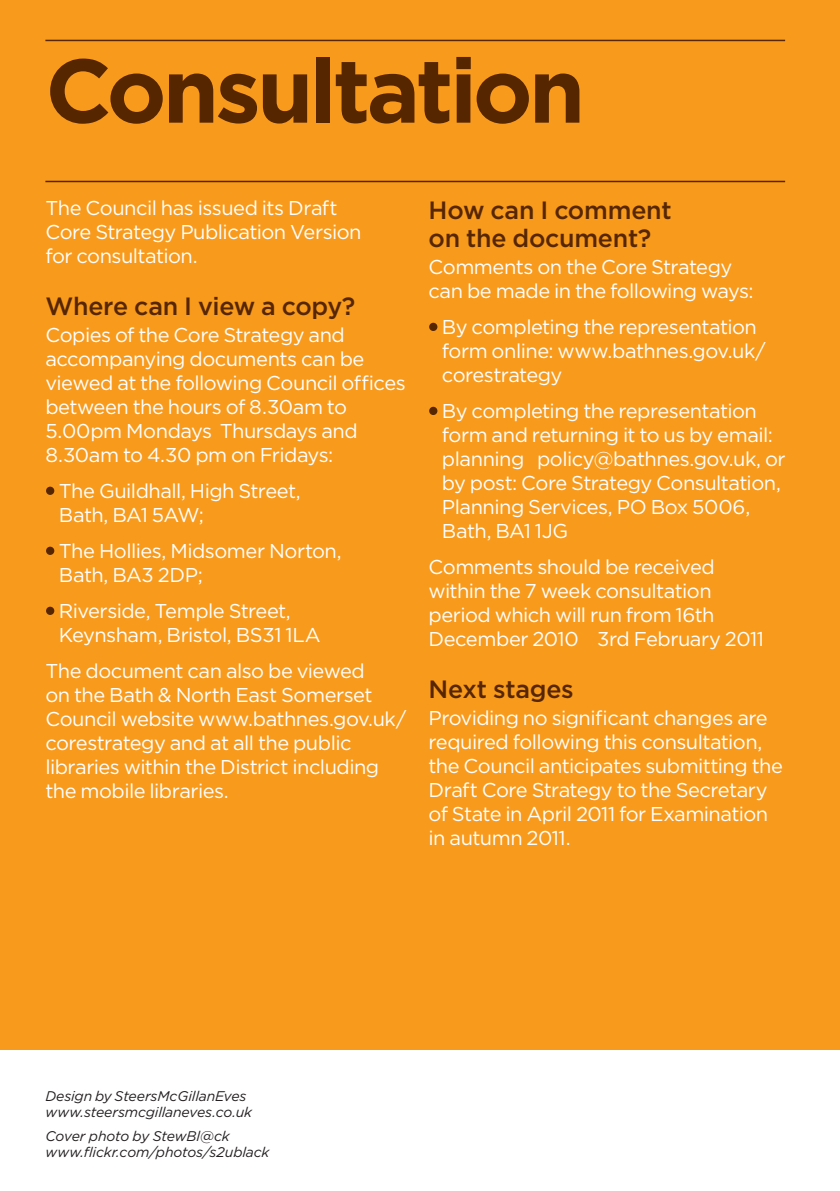
<style>
.page{position:relative;width:840px;height:1191px;background:#fff}
.page>*{position:absolute;margin:0;border:0;box-sizing:border-box;transform-origin:0 0}
.t1{font:700 90px "Gotham";letter-spacing:-.04em;color:#562600}
.t2{font:500 25px/28px "Gotham";letter-spacing:-.01em;color:#562600}
.t3{font:20px/24px "Gotham";letter-spacing:-.025em;color:#fff}
.t4{font:italic 14px/16px "Gotham";letter-spacing:-.01em;color:#231f20}
.s1{color:#562600}
</style>
<div class="page">
<div style="left:0;top:0;width:839px;height:1049px;background:#f89a1c"></div>
<hr style="left:45px;top:181px;width:739px;height:1px;background:#562600">
<hr style="left:45px;top:40px;width:739px;height:1px;background:#562600">
<div style="left:46px;top:486px;width:8px;height:9px;border:3px solid #562600;border-radius:3px"></div>
<div style="left:46px;top:546px;width:8px;height:9px;border:3px solid #562600;border-radius:3px"></div>
<div style="left:46px;top:606px;width:8px;height:9px;border:3px solid #562600;border-radius:3px"></div>
<div style="left:429px;top:323px;width:8px;height:8px;border:3px solid #562600;border-radius:3px"></div>
<div style="left:429px;top:407px;width:8px;height:8px;border:3px solid #562600;border-radius:3px"></div>
<h1 class="t1" style="left:45px;top:39px;width:541px">Consultation</h1>
<p class="t3" style="left:45px;top:196px;width:317px">The Council has issued its Draft<br>Core Strategy Publication Version for consultation.</p>
<h4 class="t2" style="left:45px;top:292px;width:311px">Where can I view a copy?</h4>
<p class="t3" style="left:45px;top:322px;width:361px">Copies of the Core Strategy and accompanying documents can be viewed at the following Council offices between the hours of 8.30am to<br>5.00pm Mondays Thursdays and<br>8.30am to 4.30 pm on Fridays:</p>
<p class="t3" style="left:59px;top:478px;width:243px;text-indent:-13px"><span class="s1">•</span> The Guildhall, High Street,<br>Bath, BA1 5AW;</p>
<p class="t3" style="left:59px;top:538px;width:284px;text-indent:-13px"><span class="s1">•</span> The Hollies, Midsomer Norton,<br>Bath, BA3 2DP;</p>
<p class="t3" style="left:59px;top:598px;width:263px;text-indent:-13px"><span class="s1">•</span> Riverside, Temple Street,<br>Keynsham, Bristol, BS31 1LA</p>
<p class="t3" style="left:45px;top:658px;width:362px">The document can also be viewed<br>on the Bath &amp; North East Somerset Council website www.bathnes.gov.uk/ corestrategy and at all the public libraries within the District including the mobile libraries.</p>
<h4 class="t2" style="left:428px;top:196px;width:244px">How can I comment on the document?</h4>
<p class="t3" style="left:428px;top:254px;width:326px">Comments on the Core Strategy can be made in the following ways:</p>
<p class="t3" style="left:441px;top:314px;width:325px;text-indent:-13px"><span class="s1">•</span> By completing the representation form online: www.bathnes.gov.uk/ corestrategy</p>
<p class="t3" style="left:441px;top:398px;width:345px;text-indent:-13px"><span class="s1">•</span> By completing the representation form and returning it to us by email: planning policy@bathnes.gov.uk, or by post: Core Strategy Consultation,<br>Planning Services, PO Box 5006,<br>Bath, BA1 1JG</p>
<p class="t3" style="left:428px;top:554px;width:337px">Comments should be received within the 7 week consultation period which will run from 16th<br>December 2010 3rd February 2011</p>
<h4 class="t2" style="left:428px;top:674px;width:147px">Next stages</h4>
<p class="t3" style="left:428px;top:705px;width:355px">Providing no significant changes are required following this consultation, the Council anticipates submitting the Draft Core Strategy to the Secretary of State in April 2011 for Examination in autumn 2011.</p>
<p class="t4" style="left:45px;top:1088px;width:208px">Design by SteersMcGillanEves www.steersmcgillaneves.co.uk</p>
<p class="t4" style="left:45px;top:1128px;width:225px">Cover photo by StewBl@ck www.flickr.com/photos/s2ublack</p>
</div>
